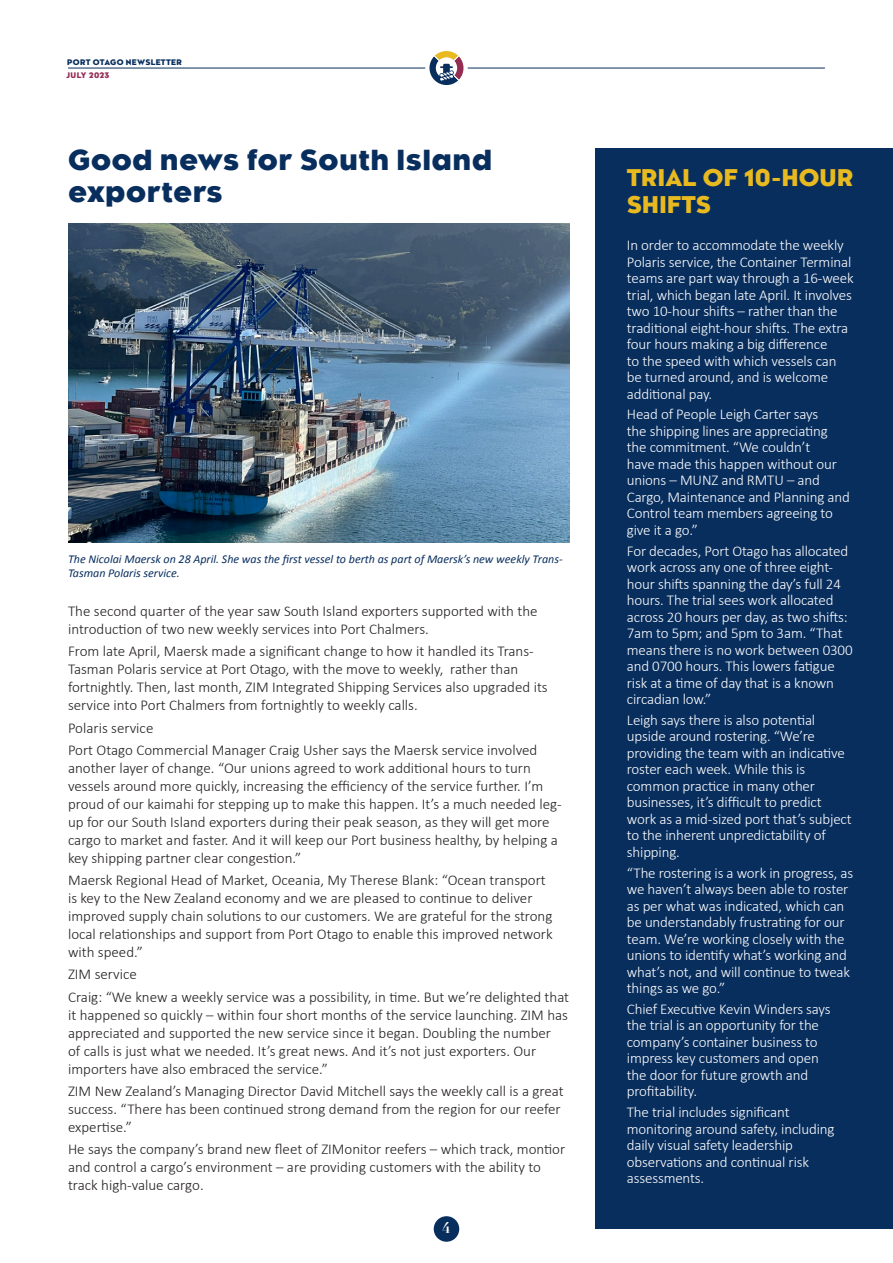
<style>
.page{position:relative;width:893px;height:1263px;background:#fff}
.page>*{position:absolute;margin:0;border:0;box-sizing:border-box;transform-origin:0 0}
.t1{font:800 27px/31.5px "Kessel 105";letter-spacing:.005em;color:#082e5e}
.t2{font:800 22.5px/27px "Kessel 105";letter-spacing:.01em;color:#e8ba20}
.Body_Copy{font:300 15px/18px "Calibri";color:#231f20}
.Body_Copy-2{font:300 15px/16.5px "Calibri";letter-spacing:-.01em;color:#fff}
.t3{font:700 15px "Didot";color:#fff}
.Body_Copy-3{font:italic 12px/14.4px "Calibri";color:#082e5e}
.t4{font:800 7.5px "Kessel 105";letter-spacing:.035em;color:#082e5e}
.t5{font:800 7.5px "Kessel 105";letter-spacing:.035em;color:#942d53}
</style>
<div class="page">
<div style="left:434px;top:1216px;width:25px;height:26px;background:#082e5e;border-radius:50%"></div>
<hr style="left:68px;top:68px;width:357px;height:1px;background:#082e5e">
<svg style="left:429px;top:51px;width:34px;height:34px"></svg>
<hr style="left:468px;top:68px;width:357px;height:1px;background:#082e5e">
<div style="left:595px;top:149px;width:298px;height:1080px;background:#082e5e"></div>
<img style="left:68px;top:223px;width:502px;height:320px">
<p class="t4" style="left:67px;top:58px;width:116px">PORT OTAGO NEWSLETTER</p>
<p class="t5" style="left:66px;top:71px;width:45px">JULY 2023</p>
<p class="t1" style="left:68px;top:145px;width:426px">Good news for South Island exporters</p>
<p class="Body_Copy-3" style="left:68px;top:551px;width:496px">The Nicolai Maersk on 28 April. She was the first vessel to berth as part of Maersk’s new weekly Trans-<br>Tasman Polaris service.</p>
<p class="Body_Copy" style="left:68px;top:601px;width:471px">The second quarter of the year saw South Island exporters supported with the introduction of two new weekly services into Port Chalmers.</p>
<p class="Body_Copy" style="left:68px;top:642px;width:481px">From late April, Maersk made a significant change to how it handled its Trans-Tasman Polaris service at Port Otago, with the move to weekly, rather than fortnightly. Then, last month, ZIM Integrated Shipping Services also upgraded its service into Port Chalmers from fortnightly to weekly calls.</p>
<p class="Body_Copy" style="left:68px;top:718px;width:87px">Polaris service</p>
<p class="Body_Copy" style="left:68px;top:740px;width:495px">Port Otago Commercial Manager Craig Usher says the Maersk service involved another layer of change. “Our unions agreed to work additional hours to turn vessels around more quickly, increasing the efficiency of the service further. I’m proud of our kaimahi for stepping up to make this happen. It’s a much needed leg&shy;up for our South Island exporters during their peak season, as they will get more cargo to market and faster. And it will keep our Port business healthy, by helping a key shipping partner clear congestion.”</p>
<p class="Body_Copy" style="left:68px;top:870px;width:486px">Maersk Regional Head of Market, Oceania, My Therese Blank: “Ocean transport is key to the New Zealand economy and we are pleased to continue to deliver improved supply chain solutions to our customers. We are grateful for the strong local relationships and support from Port Otago to enable this improved network with speed.”</p>
<p class="Body_Copy" style="left:68px;top:965px;width:70px">ZIM service</p>
<p class="Body_Copy" style="left:68px;top:987px;width:503px">Craig: “We knew a weekly service was a possibility, in time. But we’re delighted that it happened so quickly – within four short months of the service launching. ZIM has appreciated and supported the new service since it began. Doubling the number<br>of calls is just what we needed. It’s great news. And it’s not just exporters. Our importers have also embraced the service.”</p>
<p class="Body_Copy" style="left:68px;top:1081px;width:497px">ZIM New Zealand’s Managing Director David Mitchell says the weekly call is a great success. “There has been continued strong demand from the region for our reefer expertise.”</p>
<p class="Body_Copy" style="left:68px;top:1139px;width:499px">He says the company’s brand new fleet of ZIMonitor reefers – which track, montior and control a cargo’s environment – are providing customers with the ability to track high-value cargo.</p>
<p class="t3" style="left:442px;top:1218px;width:10px">4</p>
<p class="t2" style="left:627px;top:164px;width:228px">TRIAL OF 10-HOUR<br>SHIFTS</p>
<p class="Body_Copy-2" style="left:627px;top:236px;width:228px">In order to accommodate the weekly Polaris service, the Container Terminal teams are part way through a 16-week trial, which began late April. It involves two 10-hour shifts – rather than the traditional eight-hour shifts. The extra four hours making a big difference<br>to the speed with which vessels can be turned around, and is welcome additional pay.</p>
<p class="Body_Copy-2" style="left:627px;top:405px;width:225px">Head of People Leigh Carter says<br>the shipping lines are appreciating the commitment. “We couldn’t<br>have made this happen without our unions – MUNZ and RMTU – and<br>Cargo, Maintenance and Planning and<br>Control team members agreeing to give it a go.”</p>
<p class="Body_Copy-2" style="left:627px;top:542px;width:227px">For decades, Port Otago has allocated work across any one of three eight&shy;hour shifts spanning the day’s full 24 hours. The trial sees work allocated across 20 hours per day, as two shifts:<br>7am to 5pm; and 5pm to 3am. “That means there is no work between 0300 and 0700 hours. This lowers fatigue risk at a time of day that is a known circadian low.”</p>
<p class="Body_Copy-2" style="left:627px;top:711px;width:226px">Leigh says there is also potential upside around rostering. “We’re providing the team with an indicative roster each week. While this is common practice in many other businesses, it’s difficult to predict work as a mid-sized port that’s subject to the inherent unpredictability of shipping.</p>
<p class="Body_Copy-2" style="left:627px;top:864px;width:228px">“The rostering is a work in progress, as we haven’t always been able to roster as per what was indicated, which can be understandably frustrating for our team. We’re working closely with the unions to identify what’s working and what’s not, and will continue to tweak things as we go.”</p>
<p class="Body_Copy-2" style="left:627px;top:1000px;width:205px">Chief Executive Kevin Winders says the trial is an opportunity for the company’s container business to impress key customers and open the door for future growth and profitability.</p>
<p class="Body_Copy-2" style="left:627px;top:1103px;width:209px">The trial includes significant monitoring around safety, including daily visual safety leadership observations and continual risk assessments.</p>
</div>
